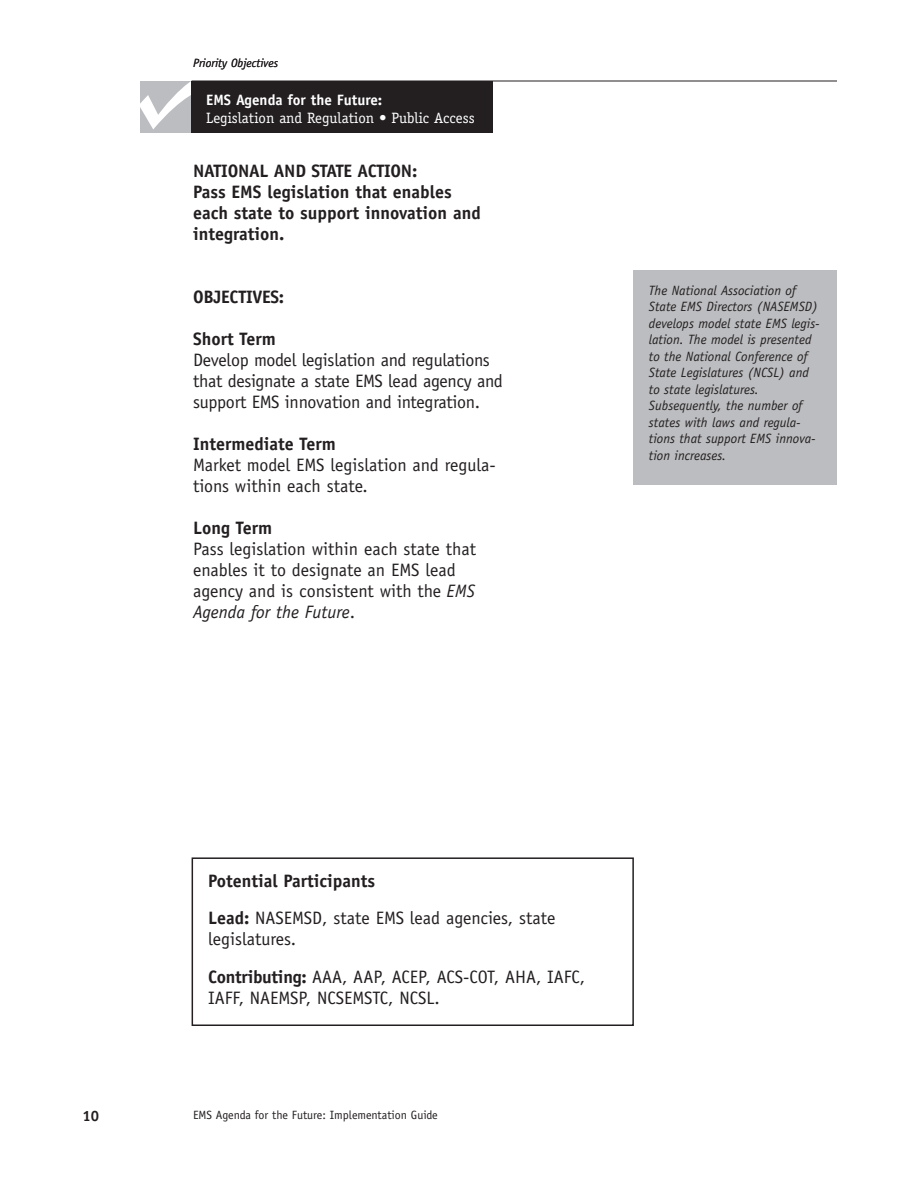
<style>
.page{position:relative;width:918px;height:1188px;background:#fff}
.page>*{position:absolute;margin:0;border:0;box-sizing:border-box;transform-origin:0 0}
.t1{font:18px/21px "Officina Sans";color:#231f20}
.t2{font:700 18px/21px "Officina Sans";color:#231f20}
.t3{font:15px/17.9px "Officina Serif";color:#fff}
.t4{font:700 15px "Officina Sans";color:#231f20}
.t5{font:italic 13.5px/16.5px "Officina Sans";color:#231f20}
.t6{font:12px "Officina Sans";color:#231f20}
.t7{font:italic 12px "Officina Sans";color:#231f20}
.s1{font-family:"Officina Sans";font-weight:700}
.s2{font-style:italic}
.s3{font-weight:700}
</style>
<div class="page">
<div style="left:634px;top:270px;width:203px;height:215px;background:#bcbdc0"></div>
<div style="left:192px;top:857px;width:442px;height:169px;border:2px solid #231f20"></div>
<div style="left:140px;top:81px;width:52px;height:52px;background:#bcbdc0"></div>
<hr style="left:192px;top:81px;width:645px;height:1px;background:#231f20">
<svg style="left:140px;top:81px;width:52px;height:48px"></svg>
<div style="left:192px;top:81px;width:301px;height:52px;background:#231f20"></div>
<p class="t7" style="left:193px;top:58px;width:87px">Priority Objectives</p>
<p class="t3" style="left:206px;top:91px;width:270px"><span class="s1">EMS Agenda for the Future:<br></span>Legislation and Regulation • Public Access</p>
<p class="t2" style="left:193px;top:161px;width:289px">NATIONAL AND STATE ACTION:<br>Pass EMS legislation that enables each state to support innovation and integration.</p>
<p class="t2" style="left:193px;top:287px;width:93px">OBJECTIVES:</p>
<p class="t2" style="left:193px;top:329px;width:84px">Short Term</p>
<p class="t1" style="left:193px;top:350px;width:311px">Develop model legislation and regulations that designate a state EMS lead agency and support EMS innovation and integration.</p>
<p class="t2" style="left:193px;top:434px;width:144px">Intermediate Term</p>
<p class="t1" style="left:193px;top:455px;width:304px">Market model EMS legislation and regula&shy;tions within each state.</p>
<p class="t2" style="left:193px;top:518px;width:81px">Long Term</p>
<p class="t1" style="left:193px;top:539px;width:285px">Pass legislation within each state that enables it to designate an EMS lead agency and is consistent with the <span class="s2">EMS Agenda for the Future</span>.</p>
<p class="t5" style="left:649px;top:283px;width:172px">The National Association of<br>State EMS Directors (NASEMSD) develops model state EMS legis&shy;lation. The model is presented to the National Conference of<br>State Legislatures (NCSL) and to state legislatures.<br>Subsequently, the number of states with laws and regula&shy;tions that support EMS innova&shy;tion increases.</p>
<p class="t2" style="left:208px;top:872px;width:169px">Potential Participants</p>
<p class="t1" style="left:208px;top:909px;width:349px"><span class="s3">Lead:</span> NASEMSD, state EMS lead agencies, state legislatures.</p>
<p class="t1" style="left:208px;top:968px;width:379px"><span class="s3">Contributing:</span> AAA, AAP, ACEP, ACS-COT, AHA, IAFC,<br>IAFF, NAEMSP, NCSEMSTC, NCSL.</p>
<p class="t4" style="left:82px;top:1111px;width:18px">10</p>
<p class="t6" style="left:193px;top:1111px;width:246px">EMS Agenda for the Future: Implementation Guide</p>
</div>
